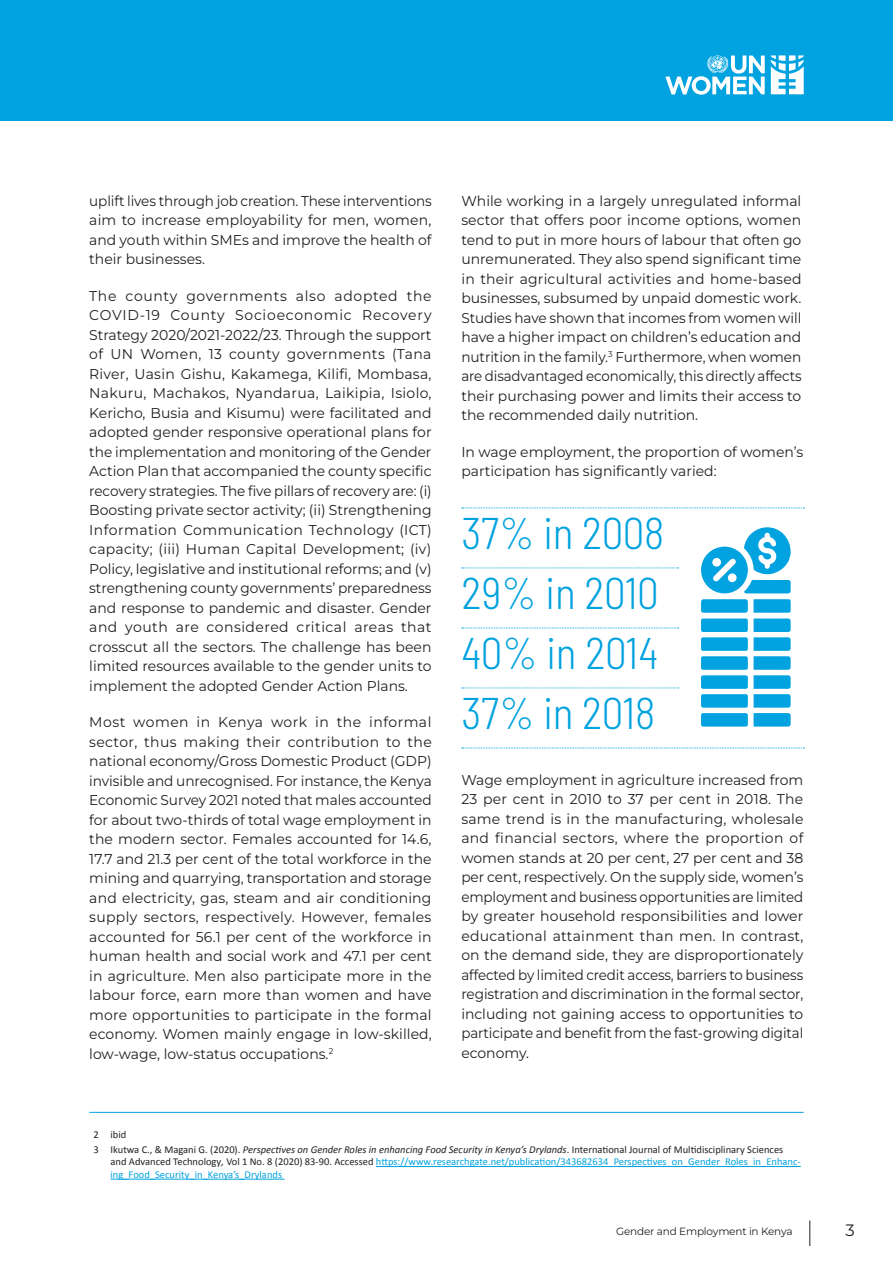
<style>
.page{position:relative;width:893px;height:1263px;background:#fff}
.page>*{position:absolute;margin:0;border:0;box-sizing:border-box;transform-origin:0 0}
.Paragraph_Style_2{font:300 semi-condensed 44.25px "Barlow";color:#00a2df}
.t1{font:16.5px "Montserrat";color:#231f20}
.Medium_Grid_1_-_Acce{font:14.25px/19.5px "Montserrat";color:#231f20;text-align:justify}
.Normal__Web{font:14.25px/19.5px "Montserrat";color:#231f20;text-align:justify}
.Medium_Grid_1_-_Acce-2{font:14.25px/19.5px "Montserrat";color:#231f20;text-align:justify;scale:.95 1}
.FOOTNOTE{font:10.5px/12.6px "Calibri";color:#00a2df}
.t2{font:10.5px "Montserrat";letter-spacing:-.02em;color:#231f20}
.FOOTNOTE-2{font:10.5px "Calibri";color:#231f20}
.s1{color:#231f20}
.s2{font-style:italic;color:#231f20}
</style>
<div class="page">
<div style="left:0;top:0;width:893px;height:121px;background:#00a2df"></div>
<svg style="left:809px;top:1220px;width:1px;height:26px"></svg>
<svg style="left:665px;top:55px;width:100px;height:40px"></svg>
<svg style="left:771px;top:55px;width:33px;height:39px"></svg>
<hr style="left:89px;top:1112px;width:715px;height:1px;background:#00a2df">
<hr style="left:376px;top:1166px;width:425px;height:1px;background:#00a2df">
<hr style="left:111px;top:1179px;width:174px;height:1px;background:#00a2df">
<svg style="left:462px;top:508px;width:342px;height:1px"></svg>
<svg style="left:462px;top:568px;width:216px;height:1px"></svg>
<svg style="left:462px;top:628px;width:216px;height:1px"></svg>
<svg style="left:462px;top:688px;width:217px;height:1px"></svg>
<svg style="left:462px;top:748px;width:342px;height:1px"></svg>
<svg style="left:701px;top:527px;width:90px;height:66px"></svg>
<svg style="left:701px;top:599px;width:90px;height:128px"></svg>
<p class="Medium_Grid_1_-_Acce-2" style="left:89px;top:190px;width:362px">uplift lives through job creation. These interventions aim to increase employability for men, women, and youth within SMEs and improve the health of their businesses.</p>
<p class="Medium_Grid_1_-_Acce" style="left:89px;top:285px;width:344px">The county governments also adopted the COVID-19 County Socioeconomic Recovery Strategy 2020/2021-2022/23. Through the support of UN Women, 13 county governments (Tana River, Uasin Gishu, Kakamega, Kilifi, Mombasa, Nakuru, Machakos, Nyandarua, Laikipia, Isiolo, Kericho, Busia and Kisumu) were facilitated and adopted gender responsive operational plans for the implementation and monitoring of the Gender Action Plan that accompanied the county specific recovery strategies. The five pillars of recovery are: (i)<br>Boosting private sector activity; (ii) Strengthening Information Communication Technology (ICT) capacity; (iii) Human Capital Development; (iv)<br>Policy, legislative and institutional reforms; and (v) strengthening county governments’ preparedness and response to pandemic and disaster. Gender and youth are considered critical areas that crosscut all the sectors. The challenge has been limited resources available to the gender units to implement the adopted Gender Action Plans.</p>
<p class="Medium_Grid_1_-_Acce" style="left:89px;top:712px;width:344px">Most women in Kenya work in the informal sector, thus making their contribution to the national economy/Gross Domestic Product (GDP) invisible and unrecognised. For instance, the Kenya Economic Survey 2021 noted that males accounted for about two-thirds of total wage employment in the modern sector. Females accounted for 14.6, 17.7 and 21.3 per cent of the total workforce in the mining and quarrying, transportation and storage and electricity, gas, steam and air conditioning supply sectors, respectively. However, females accounted for 56.1 per cent of the workforce in human health and social work and 47.1 per cent in agriculture. Men also participate more in the labour force, earn more than women and have more opportunities to participate in the formal economy. Women mainly engage in low-skilled, low-wage, low-status occupations.<sup>2</sup></p>
<p class="Normal__Web" style="left:461px;top:190px;width:342px">While working in a largely unregulated informal sector that offers poor income options, women tend to put in more hours of labour that often go unremunerated. They also spend significant time in their agricultural activities and home-based businesses, subsumed by unpaid domestic work.<br>Studies have shown that incomes from women will have a higher impact on children’s education and nutrition in the family.<sup>3</sup> Furthermore, when women are disadvantaged economically, this directly affects their purchasing power and limits their access to the recommended daily nutrition.</p>
<p class="Medium_Grid_1_-_Acce" style="left:461px;top:441px;width:343px">In wage employment, the proportion of women’s participation has significantly varied:</p>
<p class="Paragraph_Style_2" style="left:461px;top:505px;width:204px">37% in 2008</p>
<p class="Paragraph_Style_2" style="left:461px;top:565px;width:199px">29% in 2010</p>
<p class="Paragraph_Style_2" style="left:461px;top:625px;width:198px">40% in 2014</p>
<p class="Paragraph_Style_2" style="left:461px;top:685px;width:196px">37% in 2018</p>
<p class="Medium_Grid_1_-_Acce" style="left:461px;top:770px;width:344px">Wage employment in agriculture increased from 23 per cent in 2010 to 37 per cent in 2018. The same trend is in the manufacturing, wholesale and financial sectors, where the proportion of women stands at 20 per cent, 27 per cent and 38 per cent, respectively. On the supply side, women’s employment and business opportunities are limited by greater household responsibilities and lower educational attainment than men. In contrast, on the demand side, they are disproportionately affected by limited credit access, barriers to business registration and discrimination in the formal sector, including not gaining access to opportunities to participate and benefit from the fast-growing digital economy.</p>
<p class="FOOTNOTE-2" style="left:94px;top:1128px;width:34px">2 ibid</p>
<p class="FOOTNOTE" style="left:111px;top:1142px;width:692px;text-indent:-17px"><span class="s1">3 Ikutwa C., &amp; Magani G. (2020).</span> <span class="s2">Perspectives on Gender Roles in enhancing Food Security in Kenya’s Drylands</span><span class="s1">. International Journal of Multidisciplinary Sciences and Advanced Technology</span><span class="s2">,</span> <span class="s1">Vol 1 No. 8 (2020) 83-90. Accessed</span> https://www.researchgate.net/publication/343682634_Perspectives_on_Gender_Roles_in_Enhanc&shy;ing_Food_Security_in_Kenya’s_Drylands</p>
<p class="t2" style="left:616px;top:1224px;width:178px">Gender and Employment in Kenya</p>
<p class="t1" style="left:845px;top:1219px;width:11px">3</p>
</div>
